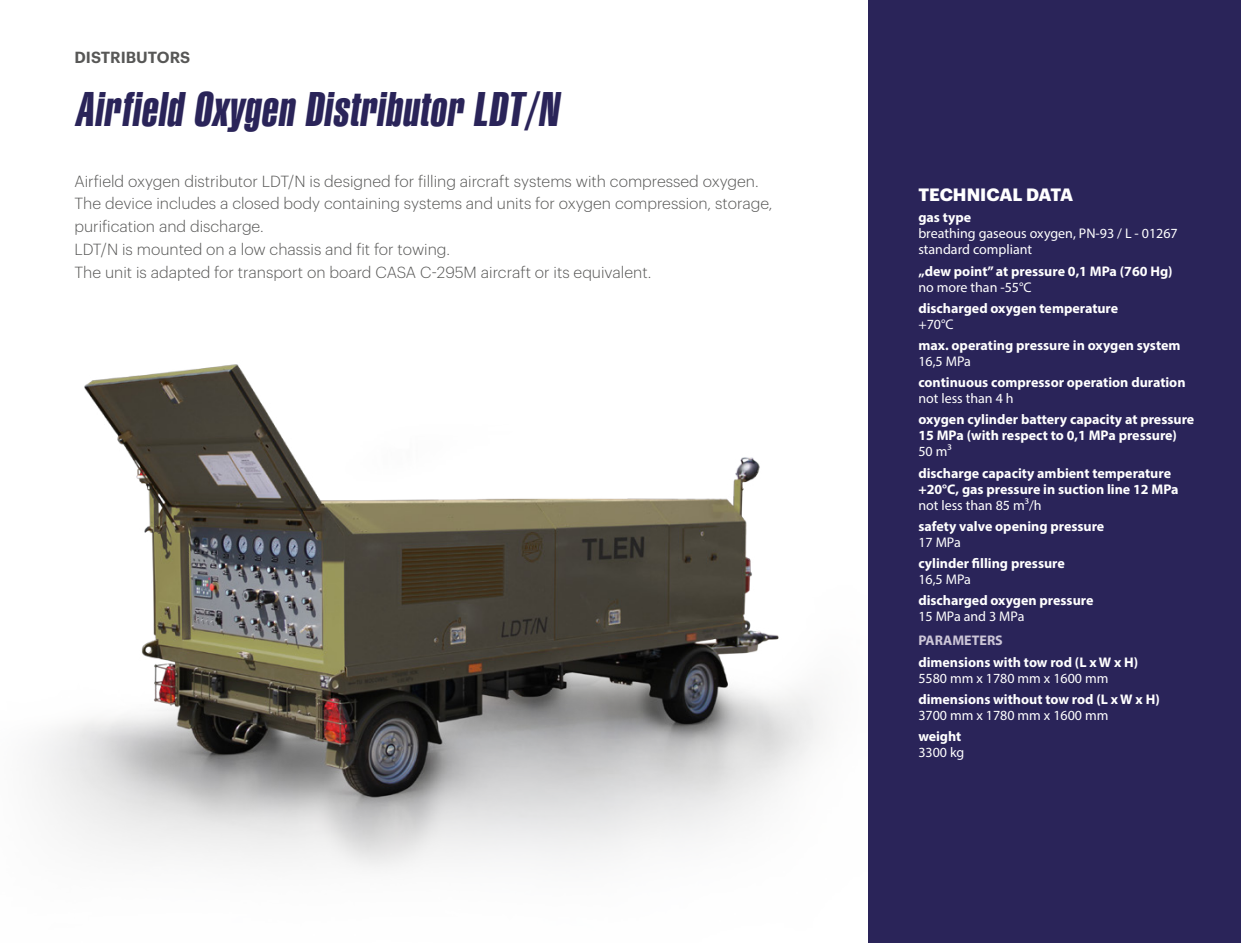
<style>
.page{position:relative;width:1241px;height:943px;background:#fff}
.page>*{position:absolute;margin:0;border:0;box-sizing:border-box;transform-origin:0 0}
.t1{font:47.25px "Swis 911 X Cm EU";color:#2a2459}
.t2{font:700 17.5px "Graphik";color:#fff}
.t3{font:300 15.75px/22.8px "Graphik";color:#575756}
.t4{font:600 15.75px "Graphik";color:#575756}
.t5{font:700 14px/16.1px "Myriad Pro";color:#fff}
.t6{font:14px/16.1px "Myriad Pro";color:#fff}
.t7{font:700 14px "Myriad Pro";color:#ccc6d7}
</style>
<div class="page">
<img style="left:37px;top:364px;width:788px;height:505px">
<div style="left:868px;top:0;width:372px;height:943px;background:#2a2459"></div>
<p class="t4" style="left:74px;top:45px;width:117px">DISTRIBUTORS</p>
<h1 class="t1" style="left:74px;top:83px;width:493px">Airfield Oxygen Distributor LDT/N</h1>
<p class="t3" style="left:74px;top:168px;width:699px">Airfield oxygen distributor LDT/N is designed for filling aircraft systems with compressed oxygen.<br>The device includes a closed body containing systems and units for oxygen compression, storage, purification and discharge.<br>LDT/N is mounted on a low chassis and fit for towing.<br>The unit is adapted for transport on board CASA C-295M aircraft or its equivalent.</p>
<p class="t2" style="left:918px;top:181px;width:156px">TECHNICAL DATA</p>
<p class="t5" style="left:918px;top:209px;width:54px">gas type</p>
<p class="t6" style="left:918px;top:225px;width:261px">breathing gaseous oxygen, PN-93 / L - 01267 standard compliant</p>
<p class="t5" style="left:918px;top:262px;width:256px">„dew point” at pressure 0,1 MPa (760 Hg)</p>
<p class="t6" style="left:918px;top:279px;width:115px">no more than -55°C</p>
<p class="t5" style="left:918px;top:299px;width:201px">discharged oxygen temperature</p>
<p class="t6" style="left:918px;top:316px;width:37px">+70°C</p>
<p class="t5" style="left:918px;top:336px;width:264px">max. operating pressure in oxygen system</p>
<p class="t6" style="left:918px;top:353px;width:54px">16,5 MPa</p>
<p class="t5" style="left:918px;top:374px;width:269px">continuous compressor operation duration</p>
<p class="t6" style="left:918px;top:390px;width:97px">not less than 4 h</p>
<p class="t5" style="left:918px;top:411px;width:277px">oxygen cylinder battery capacity at pressure<br>15 MPa (with respect to 0,1 MPa pressure)</p>
<p class="t6" style="left:918px;top:443px;width:35px">50 m³</p>
<p class="t5" style="left:918px;top:464px;width:262px">discharge capacity ambient temperature +20°C, gas pressure in suction line 12 MPa</p>
<p class="t6" style="left:918px;top:497px;width:125px">not less than 85 m³/h</p>
<p class="t5" style="left:918px;top:517px;width:187px">safety valve opening pressure</p>
<p class="t6" style="left:918px;top:534px;width:44px">17 MPa</p>
<p class="t5" style="left:918px;top:554px;width:148px">cylinder filling pressure</p>
<p class="t6" style="left:918px;top:571px;width:54px">16,5 MPa</p>
<p class="t5" style="left:918px;top:592px;width:177px">discharged oxygen pressure</p>
<p class="t6" style="left:918px;top:608px;width:108px">15 MPa and 3 MPa</p>
<p class="t7" style="left:918px;top:631px;width:86px">PARAMETERS</p>
<p class="t5" style="left:918px;top:653px;width:221px">dimensions with tow rod (L x W x H)</p>
<p class="t6" style="left:918px;top:669px;width:191px">5580 mm x 1780 mm x 1600 mm</p>
<p class="t5" style="left:918px;top:690px;width:243px">dimensions without tow rod (L x W x H)</p>
<p class="t6" style="left:918px;top:707px;width:191px">3700 mm x 1780 mm x 1600 mm</p>
<p class="t5" style="left:918px;top:727px;width:45px">weight</p>
<p class="t6" style="left:918px;top:744px;width:48px">3300 kg</p>
</div>
